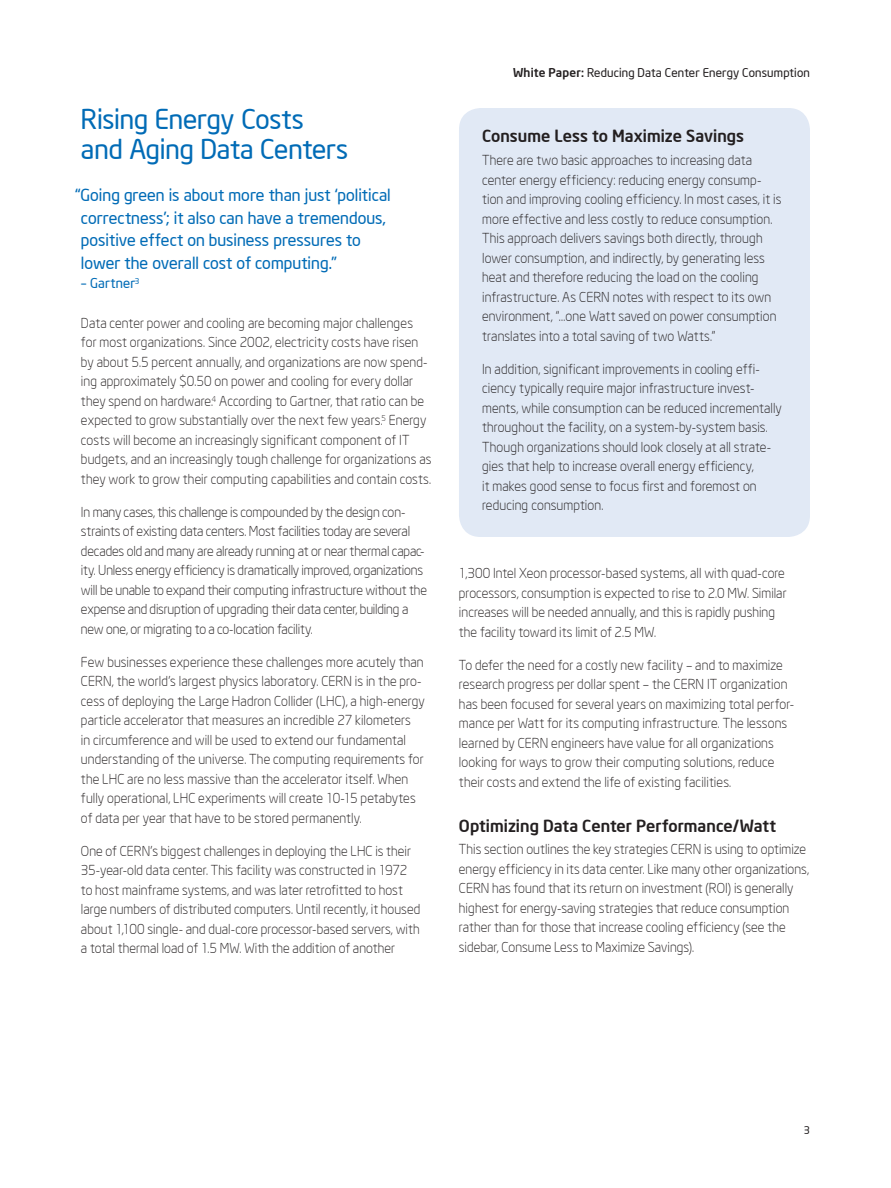
<style>
.page{position:relative;width:891px;height:1188px;background:#fff}
.page>*{position:absolute;margin:0;border:0;box-sizing:border-box;transform-origin:0 0}
.t1{font:27px/30px "Neo Sans Intel";letter-spacing:-.005em;color:#006bb6}
.t2{font:16.5px/22.5px "Neo Sans Intel";color:#006bb6}
.t3{font:500 16.5px "Neo Sans Intel";letter-spacing:.005em;color:#231f20}
.t4{font:300 13.5px/19.5px "Neo Sans Intel";letter-spacing:.005em;color:#231f20}
.t5{font:13.5px "Neo Sans Intel";letter-spacing:.015em;color:#006bb6}
.t6{font:12px "Neo Sans Intel";letter-spacing:.015em;color:#231f20}
.t7{font:10.5px "Neo Sans Intel";color:#231f20}
.s1{font-weight:500}
</style>
<div class="page">
<div style="left:459px;top:108px;width:351px;height:429px;background:#e1e9f5;border-radius:22px"></div>
<h1 class="t1" style="left:81px;top:103px;width:269px">Rising Energy Costs and Aging Data Centers</h1>
<p class="t2" style="left:81px;top:184px;width:311px;text-indent:-6px">“Going green is about more than just ‘political correctness’; it also can have a tremendous, positive effect on business pressures to lower the overall cost of computing.”</p>
<p class="t5" style="left:81px;top:275px;width:60px">– Gartner<sup>3</sup></p>
<p class="t4" style="left:81px;top:313px;width:352px">Data center power and cooling are becoming major challenges for most organizations. Since 2002, electricity costs have risen by about 5.5 percent annually, and organizations are now spend&shy;ing approximately $0.50 on power and cooling for every dollar they spend on hardware.<sup>4</sup> According to Gartner, that ratio can be expected to grow substantially over the next few years.<sup>5</sup> Energy costs will become an increasingly significant component of IT budgets, and an increasingly tough challenge for organizations as they work to grow their computing capabilities and contain costs.</p>
<p class="t4" style="left:81px;top:502px;width:348px">In many cases, this challenge is compounded by the design con&shy;straints of existing data centers. Most facilities today are several decades old and many are already running at or near thermal capac&shy;ity. Unless energy efficiency is dramatically improved, organizations will be unable to expand their computing infrastructure without the expense and disruption of upgrading their data center, building a new one, or migrating to a co-location facility.</p>
<p class="t4" style="left:81px;top:652px;width:345px">Few businesses experience these challenges more acutely than CERN, the world’s largest physics laboratory. CERN is in the pro&shy;cess of deploying the Large Hadron Collider (LHC), a high-energy particle accelerator that measures an incredible 27 kilometers<br>in circumference and will be used to extend our fundamental understanding of the universe. The computing requirements for the LHC are no less massive than the accelerator itself. When fully operational, LHC experiments will create 10-15 petabytes of data per year that have to be stored permanently.</p>
<p class="t4" style="left:81px;top:841px;width:341px">One of CERN’s biggest challenges in deploying the LHC is their 35-year-old data center. This facility was constructed in 1972 to host mainframe systems, and was later retrofitted to host large numbers of distributed computers. Until recently, it housed about 1,100 single- and dual-core processor-based servers, with a total thermal load of 1.5 MW. With the addition of another</p>
<p class="t6" style="left:513px;top:65px;width:298px"><span class="s1">White Paper:</span> Reducing Data Center Energy Consumption</p>
<p class="t3" style="left:482px;top:126px;width:264px">Consume Less to Maximize Savings</p>
<p class="t4" style="left:482px;top:150px;width:301px">There are two basic approaches to increasing data center energy efficiency: reducing energy consump&shy;tion and improving cooling efficiency. In most cases, it is more effective and less costly to reduce consumption.<br>This approach delivers savings both directly, through lower consumption, and indirectly, by generating less heat and therefore reducing the load on the cooling infrastructure. As CERN notes with respect to its own environment, “…one Watt saved on power consumption translates into a total saving of two Watts.”</p>
<p class="t4" style="left:482px;top:359px;width:301px">In addition, significant improvements in cooling effi&shy;ciency typically require major infrastructure invest&shy;ments, while consumption can be reduced incrementally throughout the facility, on a system-by-system basis.<br>Though organizations should look closely at all strate&shy;gies that help to increase overall energy efficiency,<br>it makes good sense to focus first and foremost on reducing consumption.</p>
<p class="t4" style="left:459px;top:564px;width:329px">1,300 Intel Xeon processor-based systems, all with quad-core processors, consumption is expected to rise to 2.0 MW. Similar increases will be needed annually, and this is rapidly pushing the facility toward its limit of 2.5 MW.</p>
<p class="t4" style="left:459px;top:655px;width:337px">To defer the need for a costly new facility – and to maximize research progress per dollar spent – the CERN IT organization has been focused for several years on maximizing total perfor&shy;mance per Watt for its computing infrastructure. The lessons learned by CERN engineers have value for all organizations looking for ways to grow their computing solutions, reduce their costs and extend the life of existing facilities.</p>
<p class="t3" style="left:459px;top:815px;width:319px">Optimizing Data Center Performance/Watt</p>
<p class="t4" style="left:459px;top:840px;width:352px">This section outlines the key strategies CERN is using to optimize energy efficiency in its data center. Like many other organizations, CERN has found that its return on investment (ROI) is generally highest for energy-saving strategies that reduce consumption rather than for those that increase cooling efficiency (see the sidebar, Consume Less to Maximize Savings).</p>
<p class="t7" style="left:804px;top:1124px;width:8px">3</p>
</div>
